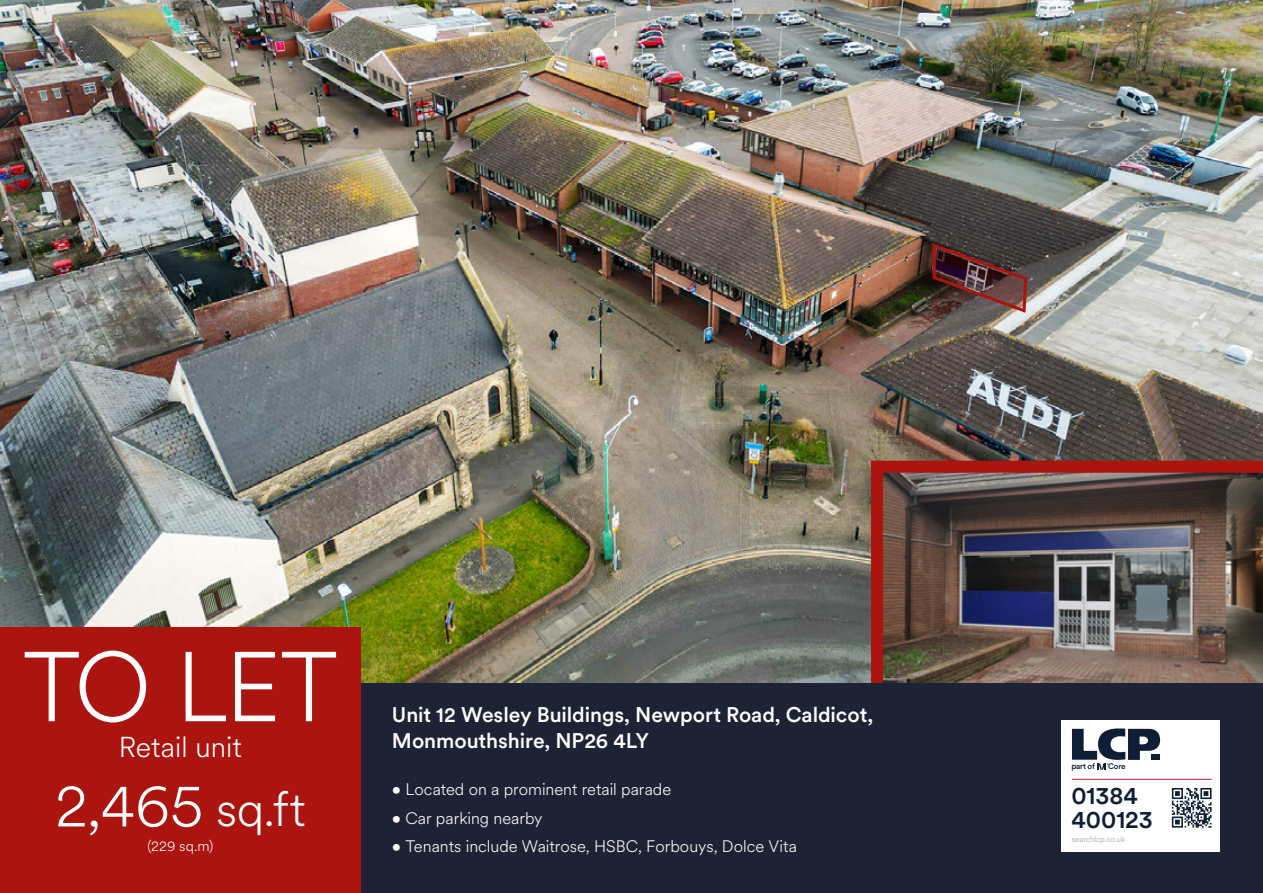
<style>
.page{position:relative;width:1263px;height:893px;background:#fff}
.page>*{position:absolute;margin:0;border:0;box-sizing:border-box;transform-origin:0 0}
.t1{font:300 97.8px "Circular XX";color:#fff}
.t2{font:300 61.05px "Circular XX";color:#fff}
.t3{font:300 28.5px "Circular XX";color:#fff}
.t4{font:500 24.6px/23.7px "Circular XX";color:#0e1e34}
.t5{font:500 21px/25.7px "Circular XX";letter-spacing:-.005em;color:#fff}
.t6{font:300 16.5px "Circular XX";color:#fff}
.t7{font:300 14.4px "Circular XX";color:#fff}
.t8{font:300 8.1px "Circular XX";color:#979da7}
.t9{font:500 8.1px "Circular XX";letter-spacing:-.02em;color:#0e1e34}
.s1{font-size:48.15px}
.s2{font-size:8.55px}
</style>
<div class="page">
<img style="left:0;top:0;width:1263px;height:683px">
<img style="left:865px;top:455px;width:398px;height:228px">
<div style="left:359px;top:683px;width:904px;height:210px;background:#1d2335"></div>
<div style="left:0;top:628px;width:361px;height:265px;background:#ac1410"></div>
<div style="left:1062px;top:720px;width:158px;height:132px;background:#fff"></div>
<hr style="left:1072px;top:779px;width:139px;height:1px;background:#ac1f25">
<svg style="left:1072px;top:728px;width:88px;height:42px"></svg>
<svg style="left:1172px;top:788px;width:39px;height:40px"></svg>
<img style="left:930px;top:241px;width:99px;height:74px">
<h1 class="t1" style="left:23px;top:621px;width:317px">TO LET</h1>
<h3 class="t3" style="left:119px;top:728px;width:125px">Retail unit</h3>
<h2 class="t2" style="left:55px;top:764px;width:252px">2,465 <span class="s1">sq.ft</span></h2>
<p class="t7" style="left:147px;top:836px;width:67px">(229 sq.m)</p>
<p class="t5" style="left:392px;top:701px;width:483px">Unit 12 Wesley Buildings, Newport Road, Caldicot,<br>Monmouthshire, NP26 4LY</p>
<p class="t6" style="left:392px;top:778px;width:281px">• Located on a prominent retail parade</p>
<p class="t6" style="left:392px;top:807px;width:152px">• Car parking nearby</p>
<p class="t6" style="left:392px;top:835px;width:407px">• Tenants include Waitrose, HSBC, Forbouys, Dolce Vita</p>
<p class="t9" style="left:1071px;top:761px;width:25px"><span class="s2">p</span>art of</p>
<p class="t9" style="left:1108px;top:761px;width:19px">Core</p>
<h3 class="t4" style="left:1071px;top:782px;width:83px">01384<br>400123</h3>
<p class="t8" style="left:1072px;top:834px;width:55px">searchlcp.co.uk</p>
</div>
